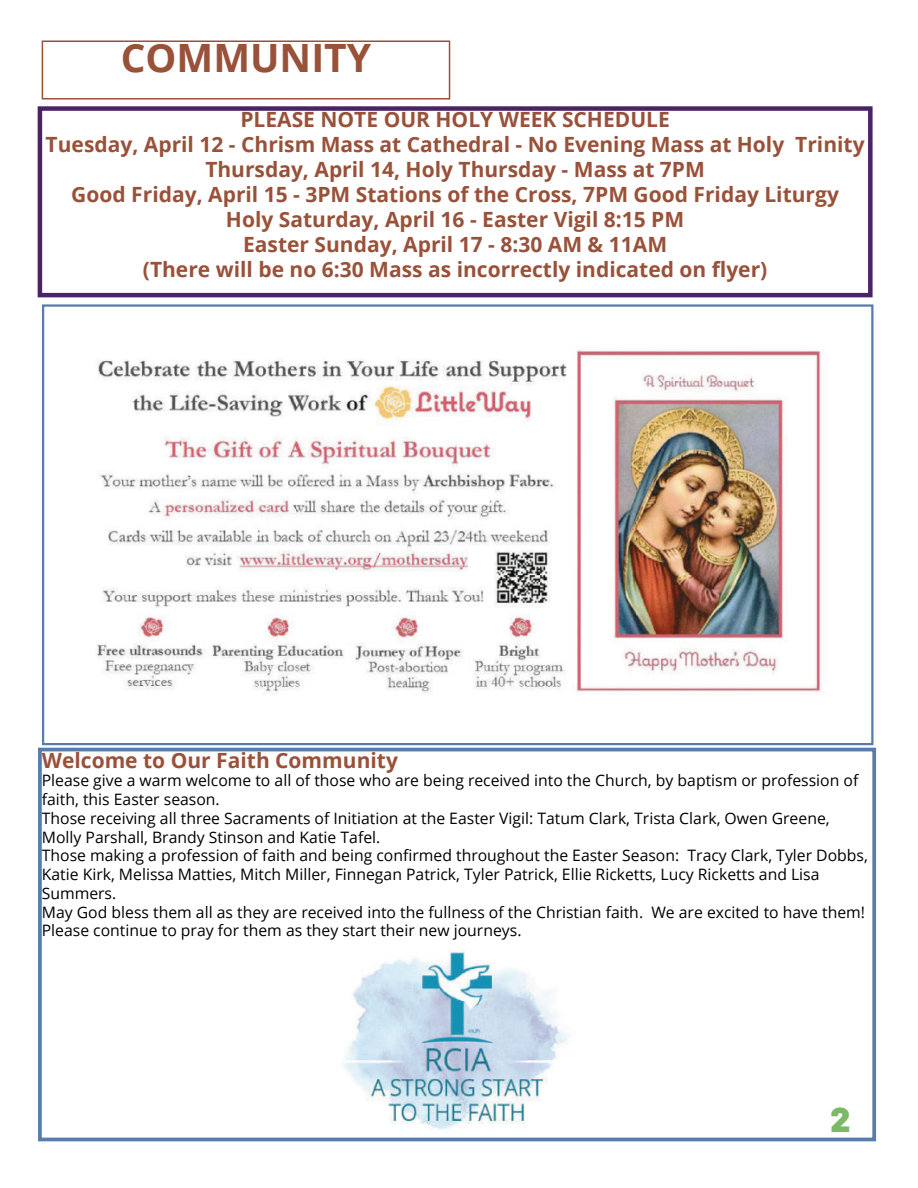
<style>
.page{position:relative;width:918px;height:1188px;background:#fff}
.page>*{position:absolute;margin:0;border:0;box-sizing:border-box;transform-origin:0 0}
.Body_Text{font:700 39px "Open Sans";color:#995139}
.Page_Number{font:900 34.5px "Barlow";color:#7bba65}
.Body_Text-2{font:700 21px "Open Sans";color:#995139}
.Body_Text-3{font:15.75px/18.8px "Fkvdvw Open Sans";color:#000}
.Body_Text-4{font:15.75px/18.8px "Pvtwbg Open Sans";color:#000}
.s1{font-family:"Fkvdvw Open Sans"}
</style>
<div class="page">
<div style="left:42px;top:41px;width:408px;height:59px;border:2px solid #995139"></div>
<img style="left:97px;top:350px;width:724px;height:344px">
<div style="left:42px;top:304px;width:831px;height:441px;border:2px solid #577dac"></div>
<div style="left:38px;top:106px;width:835px;height:191px;border:4px solid #4a2265"></div>
<div style="left:38px;top:748px;width:838px;height:393px;border:4px solid #577dac"></div>
<img style="left:343px;top:950px;width:225px;height:179px">
<p class="Body_Text" style="left:121px;top:30px;width:252px">COMMUNITY</p>
<p class="Body_Text-2" style="left:240px;top:104px;width:431px">PLEASE NOTE OUR HOLY WEEK SCHEDULE</p>
<p class="Body_Text-2" style="left:46px;top:129px;width:820px">Tuesday, April 12 - Chrism Mass at Cathedral - No Evening Mass at Holy Trinity</p>
<p class="Body_Text-2" style="left:205px;top:154px;width:501px">Thursday, April 14, Holy Thursday - Mass at 7PM</p>
<p class="Body_Text-2" style="left:71px;top:179px;width:769px">Good Friday, April 15 - 3PM Stations of the Cross, 7PM Good Friday Liturgy</p>
<p class="Body_Text-2" style="left:226px;top:204px;width:460px">Holy Saturday, April 16 - Easter Vigil 8:15 PM</p>
<p class="Body_Text-2" style="left:243px;top:229px;width:425px">Easter Sunday, April 17 - 8:30 AM &amp; 11AM</p>
<p class="Body_Text-2" style="left:143px;top:254px;width:626px">(There will be no 6:30 Mass as incorrectly indicated on flyer)</p>
<p class="Body_Text-2" style="left:42px;top:745px;width:358px">Welcome to Our Faith Community</p>
<p class="Body_Text-4" style="left:42px;top:771px;width:818px">Please give a warm welcome to all of those who are being received into the Church, by baptism or profession of <span class="s1">faith, this Easter season.</span></p>
<p class="Body_Text-3" style="left:42px;top:808px;width:789px">Those receiving all three Sacraments of Initiation at the Easter Vigil: Tatum Clark, Trista Clark, Owen Greene,<br>Molly Parshall, Brandy Stinson and Katie Tafel.</p>
<p class="Body_Text-3" style="left:42px;top:846px;width:828px">Those making a profession of faith and being confirmed throughout the Easter Season: Tracy Clark, Tyler Dobbs,<br>Katie Kirk, Melissa Matties, Mitch Miller, Finnegan Patrick, Tyler Patrick, Ellie Ricketts, Lucy Ricketts and Lisa<br>Summers.</p>
<p class="Body_Text-3" style="left:42px;top:902px;width:825px">May God bless them all as they are received into the fullness of the Christian faith. We are excited to have them!<br>Please continue to pray for them as they start their new journeys.</p>
<p class="Page_Number" style="left:831px;top:1093px;width:21px">2</p>
</div>
